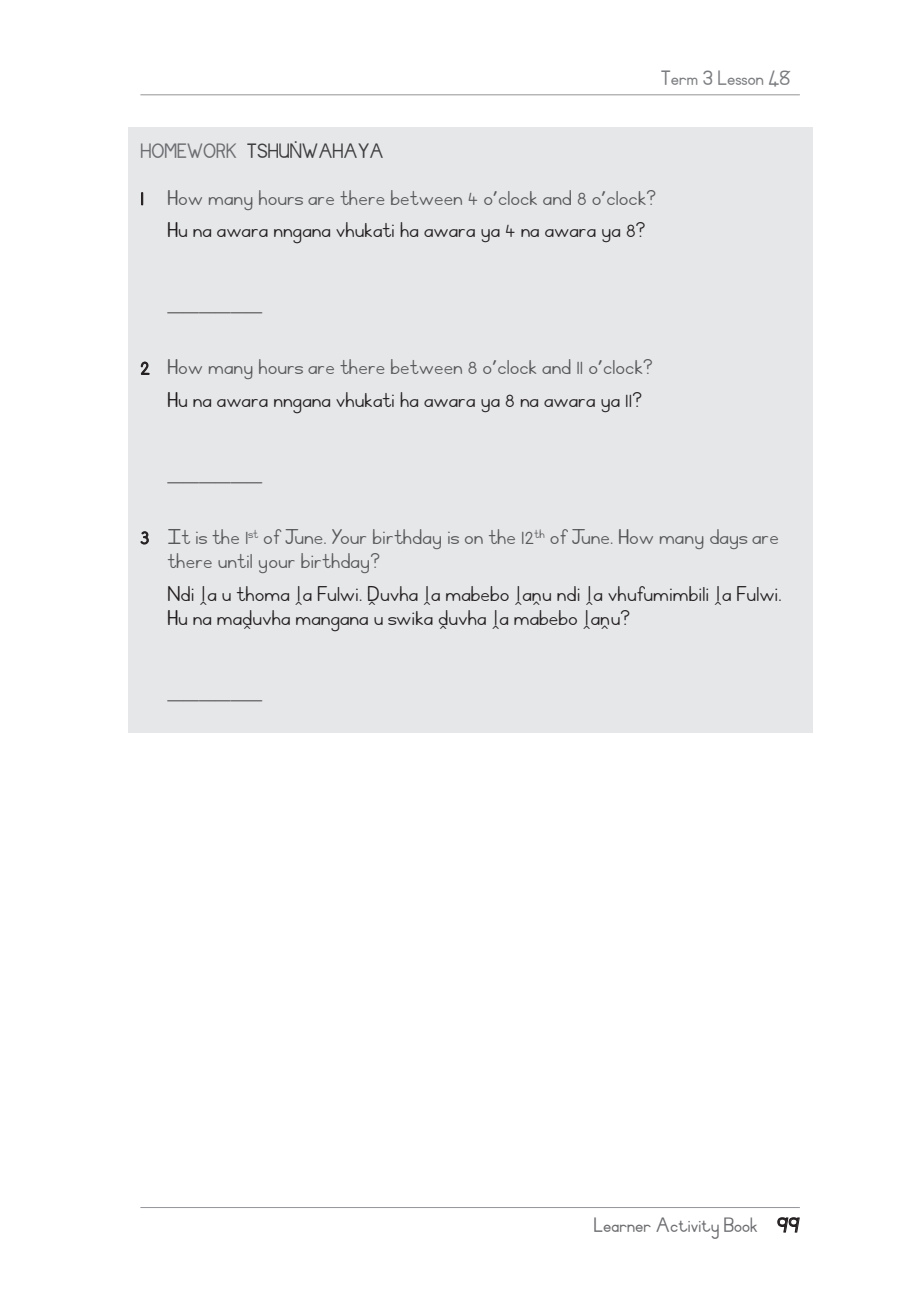
<style>
.page{position:relative;width:919px;height:1289px;background:#fff}
.page>*{position:absolute;margin:0;border:0;box-sizing:border-box;transform-origin:0 0}
.t1{font:19.5px "Edu Aid Gr 1 Solid";color:#6c6d70}
.t2{font:19.5px "Edu Aid Gr 1 Solid";color:#3e3e3f}
.t3{font:19.5px "Edu Aid Gr 1 Solid";color:#7a7c7f}
.t4{font:18px/32.5px "Abetabc Venda";color:#57585a}
.t5{font:18px/24px "Abetabc Venda";color:#231f20}
.s1{color:#6c6d70}
.s2{color:#231f20}
</style>
<div class="page">
<hr style="left:140px;top:94px;width:659px;height:1px;background:#939598">
<hr style="left:140px;top:1207px;width:659px;height:1px;background:#939598">
<svg style="left:777px;top:1217px;width:22px;height:15px"></svg>
<div style="left:128px;top:140px;width:684px;height:592px;background:#e6e7e9"></div>
<div style="left:128px;top:128px;width:684px;height:56px;background:#e6e7e9"></div>
<svg style="left:141px;top:192px;width:2px;height:13px"></svg>
<svg style="left:141px;top:361px;width:9px;height:14px"></svg>
<svg style="left:140px;top:531px;width:9px;height:13px"></svg>
<p class="t3" style="left:660px;top:67px;width:132px">Term 3 Lesson 48</p>
<p class="t2" style="left:140px;top:140px;width:245px"><span class="s1">HOMEWORK</span> TSHUṄWAHAYA</p>
<p class="t5" style="left:140px;top:186px;width:5px">1</p>
<p class="t4" style="left:167px;top:182px;width:490px">How many hours are there between 4 o’clock and 8 o’clock?</p>
<p class="t5" style="left:167px;top:219px;width:479px">Hu na awara nngana vhukati ha awara ya 4 na awara ya 8?</p>
<p class="t5" style="left:167px;top:291px;width:96px">______</p>
<p class="t4" style="left:167px;top:351px;width:487px;text-indent:-27px"><span class="s2">2</span> How many hours are there between 8 o’clock and 11 o’clock?<br><span class="s2">Hu na awara nngana vhukati ha awara ya 8 na awara ya 11?</span></p>
<p class="t5" style="left:167px;top:460px;width:96px">______</p>
<p class="t4" style="left:167px;top:525px;width:613px;line-height:24px;text-indent:-27px"><span class="s2">3</span> It is the 1<sup>st</sup> of June. Your birthday is on the 12<sup>th</sup> of June. How many days are there until your birthday?</p>
<p class="t5" style="left:167px;top:582px;width:615px">Ndi ḽa u thoma ḽa Fulwi. Ḓuvha ḽa mabebo ḽaṋu ndi ḽa vhufumimbili ḽa Fulwi.<br>Hu na maḓuvha mangana u swika ḓuvha ḽa mabebo ḽaṋu?</p>
<p class="t5" style="left:167px;top:678px;width:96px">______</p>
<p class="t1" style="left:594px;top:1214px;width:207px">Learner Activity Book <span class="s2">99</span></p>
</div>
